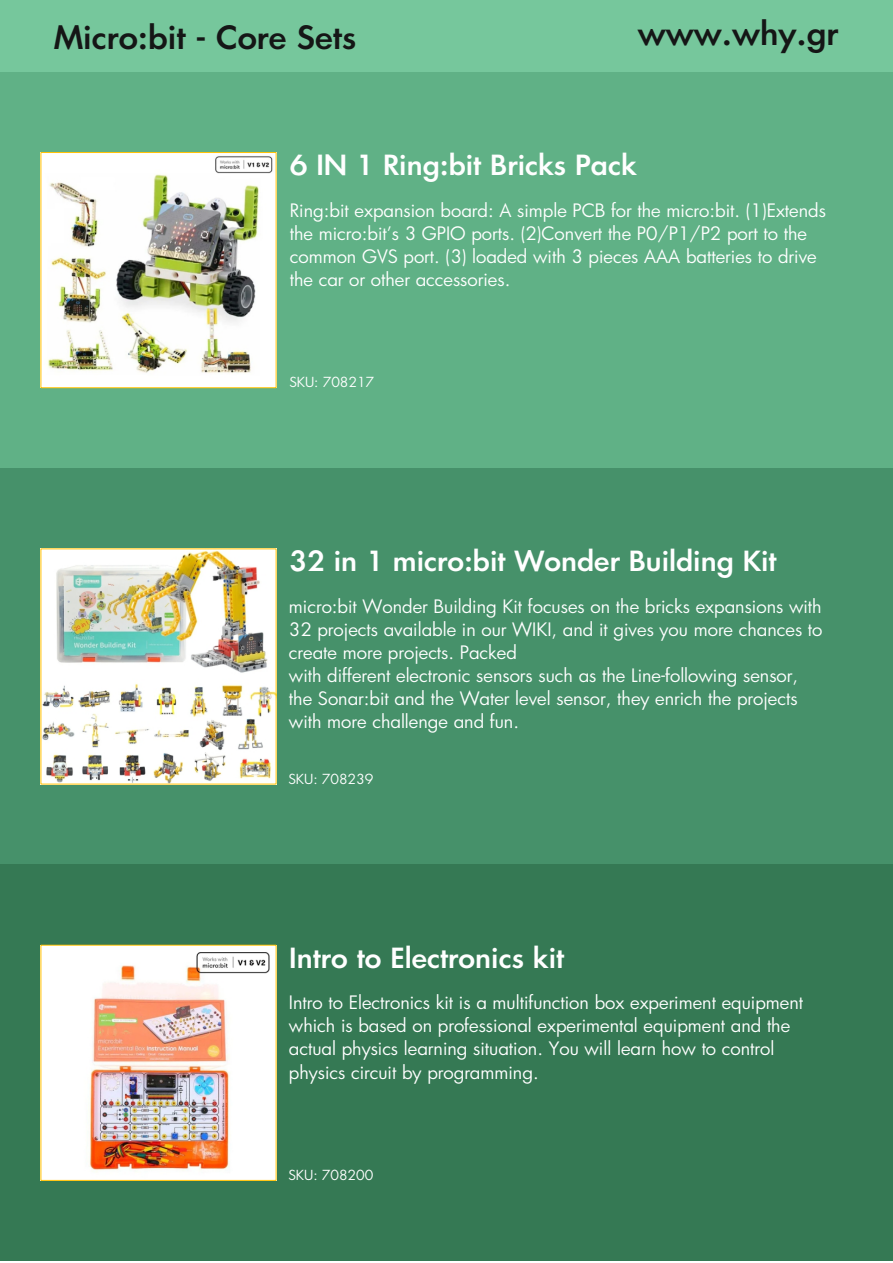
<style>
.page{position:relative;width:893px;height:1263px;background:#fff}
.page>*{position:absolute;margin:0;border:0;box-sizing:border-box;transform-origin:0 0}
.t1{font:500 31.2px "PF Futura Neu";color:#151616}
.t2{font:500 27px "PF Futura Neu";color:#fff}
.t3{font:18px/23.1px "PF Futura Neu";color:#fff}
.t4{font:13.5px "PF Futura Neu";color:#fff}
</style>
<div class="page">
<div style="left:0;top:72px;width:893px;height:396px;background:#60b186"></div>
<div style="left:0;top:468px;width:893px;height:397px;background:#46916a"></div>
<div style="left:0;top:865px;width:893px;height:396px;background:#357954"></div>
<div style="left:0;top:0;width:893px;height:72px;background:#76c79c"></div>
<img style="left:42px;top:154px;width:233px;height:232px">
<img style="left:42px;top:550px;width:233px;height:232px">
<img style="left:42px;top:947px;width:233px;height:232px">
<h1 class="t1" style="left:54px;top:24px;width:304px">Micro:bit - Core Sets</h1>
<h1 class="t1" style="left:638px;top:20px;width:202px">www.why.gr</h1>
<h2 class="t2" style="left:290px;top:154px;width:349px">6 IN 1 Ring:bit Bricks Pack</h2>
<p class="t3" style="left:290px;top:200px;width:538px">Ring:bit expansion board: A simple PCB for the micro:bit. (1)Extends the micro:bit’s 3 GPIO ports. (2)Convert the P0/P1/P2 port to the common GVS port. (3) loaded with 3 pieces AAA batteries to drive the car or other accessories.</p>
<p class="t4" style="left:289px;top:377px;width:86px">SKU: 708217</p>
<h2 class="t2" style="left:289px;top:550px;width:489px">32 in 1 micro:bit Wonder Building Kit</h2>
<p class="t3" style="left:289px;top:596px;width:535px">micro:bit Wonder Building Kit focuses on the bricks expansions with 32 projects available in our WIKI, and it gives you more chances to create more projects. Packed<br>with different electronic sensors such as the Line-following sensor, the Sonar:bit and the Water level sensor, they enrich the projects with more challenge and fun.</p>
<p class="t4" style="left:288px;top:773px;width:86px">SKU: 708239</p>
<h2 class="t2" style="left:289px;top:946px;width:277px">Intro to Electronics kit</h2>
<p class="t3" style="left:289px;top:992px;width:516px">Intro to Electronics kit is a multifunction box experiment equipment which is based on professional experimental equipment and the actual physics learning situation. You will learn how to control physics circuit by programming.</p>
<p class="t4" style="left:288px;top:1169px;width:86px">SKU: 708200</p>
</div>
